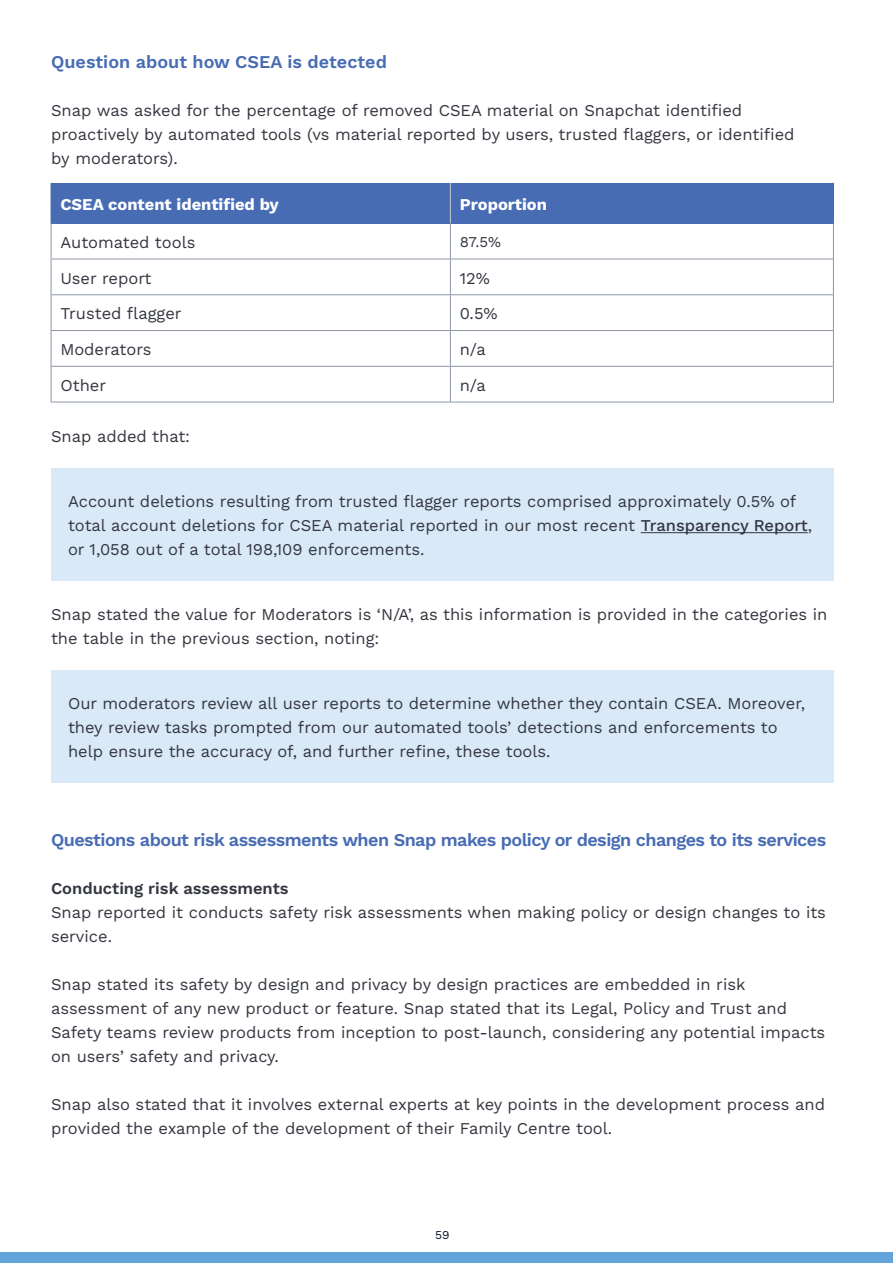
<style>
.page{position:relative;width:893px;height:1263px;background:#fff}
.page>*{position:absolute;margin:0;border:0;box-sizing:border-box;transform-origin:0 0}
.t1{font:600 18px "Work Sans";letter-spacing:-.03em;color:#486cb4}
.t2{font:600 18px "Work Sans";color:#486cb4}
.t3{font:16.5px/24px "Work Sans";color:#343740}
.t4{font:700 16.5px "Work Sans";color:#fff}
.t5{font:600 16.5px "Work Sans";color:#343740}
.t6{font:15px "Work Sans";color:#343740}
.t7{font:12px "Work Sans";color:#081a2e}
.s1{font-weight:500}
</style>
<div class="page">
<div style="left:0;top:1252px;width:893px;height:11px;background:#63a5da"></div>
<div style="left:51px;top:183px;width:399px;height:40px;background:#486cb4"></div>
<div style="left:450px;top:183px;width:383px;height:40px;background:#486cb4"></div>
<hr style="left:450px;top:183px;width:1px;height:40px;background:#c5cad1">
<hr style="left:833px;top:223px;width:1px;height:36px;background:#8c97a4">
<hr style="left:450px;top:259px;width:384px;height:1px;background:#8c97a4">
<hr style="left:833px;top:259px;width:1px;height:35px;background:#8c97a4">
<hr style="left:450px;top:294px;width:384px;height:1px;background:#8c97a4">
<hr style="left:833px;top:295px;width:1px;height:35px;background:#8c97a4">
<hr style="left:450px;top:330px;width:384px;height:1px;background:#8c97a4">
<hr style="left:833px;top:331px;width:1px;height:35px;background:#8c97a4">
<hr style="left:450px;top:366px;width:384px;height:1px;background:#8c97a4">
<hr style="left:833px;top:367px;width:1px;height:35px;background:#8c97a4">
<hr style="left:450px;top:402px;width:384px;height:1px;background:#8c97a4">
<hr style="left:51px;top:223px;width:1px;height:36px;background:#8c97a4">
<hr style="left:51px;top:259px;width:1px;height:35px;background:#8c97a4">
<hr style="left:51px;top:295px;width:1px;height:35px;background:#8c97a4">
<hr style="left:51px;top:331px;width:1px;height:35px;background:#8c97a4">
<hr style="left:51px;top:367px;width:1px;height:35px;background:#8c97a4">
<hr style="left:450px;top:223px;width:1px;height:36px;background:#8c97a4">
<hr style="left:450px;top:259px;width:1px;height:35px;background:#8c97a4">
<hr style="left:450px;top:295px;width:1px;height:35px;background:#8c97a4">
<hr style="left:450px;top:331px;width:1px;height:35px;background:#8c97a4">
<hr style="left:450px;top:367px;width:1px;height:35px;background:#8c97a4">
<hr style="left:51px;top:259px;width:399px;height:1px;background:#8c97a4">
<hr style="left:51px;top:294px;width:399px;height:1px;background:#8c97a4">
<hr style="left:51px;top:330px;width:399px;height:1px;background:#8c97a4">
<hr style="left:51px;top:366px;width:399px;height:1px;background:#8c97a4">
<hr style="left:51px;top:402px;width:399px;height:1px;background:#8c97a4">
<hr style="left:833px;top:183px;width:1px;height:40px;background:#486cb4">
<div style="left:51px;top:468px;width:783px;height:112px;background:#d9e9f7"></div>
<div style="left:51px;top:670px;width:783px;height:112px;background:#d9e9f7"></div>
<hr style="left:641px;top:532px;width:167px;height:1px;background:#343740">
<p class="t2" style="left:51px;top:48px;width:337px">Question about how CSEA is detected</p>
<p class="t3" style="left:51px;top:97px;width:745px">Snap was asked for the percentage of removed CSEA material on Snapchat identified proactively by automated tools (vs material reported by users, trusted flaggers, or identified by moderators).</p>
<p class="t4" style="left:60px;top:192px;width:220px">CSEA content identified by</p>
<p class="t4" style="left:460px;top:192px;width:89px">Proportion</p>
<p class="t3" style="left:60px;top:230px;width:137px">Automated tools</p>
<p class="t6" style="left:460px;top:230px;width:43px">87.5%</p>
<p class="t3" style="left:60px;top:265px;width:93px">User report</p>
<p class="t3" style="left:460px;top:265px;width:32px">12%</p>
<p class="t3" style="left:60px;top:301px;width:123px">Trusted flagger</p>
<p class="t3" style="left:460px;top:301px;width:39px">0.5%</p>
<p class="t3" style="left:60px;top:337px;width:93px">Moderators</p>
<p class="t3" style="left:460px;top:337px;width:28px">n/a</p>
<p class="t3" style="left:60px;top:373px;width:47px">Other</p>
<p class="t3" style="left:460px;top:373px;width:28px">n/a</p>
<p class="t3" style="left:51px;top:424px;width:141px">Snap added that:</p>
<p class="t3" style="left:68px;top:489px;width:746px">Account deletions resulting from trusted flagger reports comprised approximately 0.5% of total account deletions for CSEA material reported in our most recent <span class="s1">Transparency Report</span>, or 1,058 out of a total 198,109 enforcements.</p>
<p class="t3" style="left:51px;top:602px;width:778px">Snap stated the value for Moderators is ‘N/A’, as this information is provided in the categories in the table in the previous section, noting:</p>
<p class="t3" style="left:68px;top:691px;width:739px">Our moderators review all user reports to determine whether they contain CSEA. Moreover, they review tasks prompted from our automated tools’ detections and enforcements to help ensure the accuracy of, and further refine, these tools.</p>
<p class="t1" style="left:51px;top:826px;width:777px">Questions about risk assessments when Snap makes policy or design changes to its services</p>
<p class="t5" style="left:51px;top:876px;width:239px">Conducting risk assessments</p>
<p class="t3" style="left:51px;top:900px;width:776px">Snap reported it conducts safety risk assessments when making policy or design changes to its service.</p>
<p class="t3" style="left:51px;top:972px;width:776px">Snap stated its safety by design and privacy by design practices are embedded in risk assessment of any new product or feature. Snap stated that its Legal, Policy and Trust and Safety teams review products from inception to post-launch, considering any potential impacts on users’ safety and privacy.</p>
<p class="t3" style="left:51px;top:1092px;width:776px">Snap also stated that it involves external experts at key points in the development process and provided the example of the development of their Family Centre tool.</p>
<p class="t7" style="left:435px;top:1225px;width:16px">59</p>
</div>
